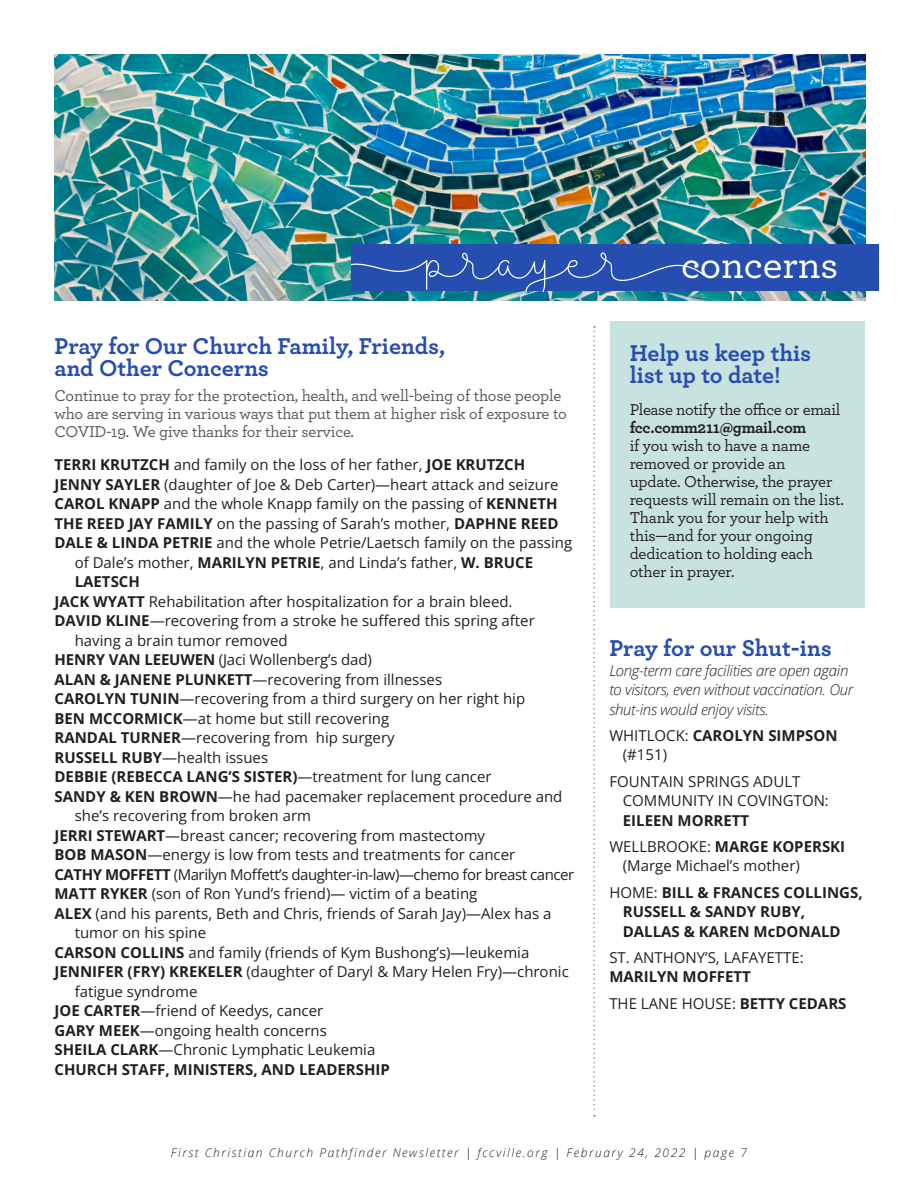
<style>
.page{position:relative;width:918px;height:1188px;background:#fff}
.page>*{position:absolute;margin:0;border:0;box-sizing:border-box;transform-origin:0 0}
.t1{font:500 40.65px "Archer";letter-spacing:-.01em;color:#fff}
.Prayer_list{font:700 24px/22.5px "Archer";color:#264db0}
.Body_copy{font:700 24px/22.5px "Archer";color:#264db0}
.Prayer_list-2{font:500 16.5px/18px "Archer";letter-spacing:-.015em;color:#231f20}
.Body_copy-2{font:500 16.5px/18px "Archer";letter-spacing:-.01em;color:#57585a}
.Prayer_list-3{font:15px/19.5px "Open Sans";color:#231f20}
.Prayer_list-4{font:700 15px/19.5px "Open Sans";color:#231f20}
.Prayer_list-5{font:italic 300 15px/19.5px "Open Sans";letter-spacing:-.02em;color:#231f20}
.Prayer_list-6{font:15px "Open Sans";letter-spacing:-.03em;color:#231f20}
.Body_copy-3{font:italic 300 12px "Open Sans";letter-spacing:.13em;color:#231f20}
.s1{font-weight:700}
.s2{font-weight:400}
</style>
<div class="page">
<img style="left:54px;top:54px;width:812px;height:246px">
<svg style="left:593px;top:326px;width:2px;height:790px"></svg>
<div style="left:352px;top:244px;width:527px;height:47px;background:#264db0"></div>
<svg style="left:352px;top:252px;width:353px;height:39px"></svg>
<div style="left:610px;top:321px;width:255px;height:286px;background:#c8e2e0"></div>
<p class="Prayer_list" style="left:55px;top:333px;width:392px">Pray for Our Church Family, Friends, and Other Concerns</p>
<p class="Body_copy-2" style="left:55px;top:386px;width:514px">Continue to pray for the protection, health, and well-being of those people who are serving in various ways that put them at higher risk of exposure to<br>COVID-19. We give thanks for their service.</p>
<p class="Prayer_list-3" style="left:55px;top:455px;width:472px"><span class="s1">TERRI KRUTZCH</span> and family on the loss of her father, <span class="s1">JOE KRUTZCH</span></p>
<p class="Prayer_list-3" style="left:55px;top:474px;width:506px"><span class="s1">JENNY SAYLER</span> (daughter of Joe &amp; Deb Carter)—heart attack and seizure</p>
<p class="Prayer_list-3" style="left:55px;top:494px;width:505px"><span class="s1">CAROL KNAPP</span> and the whole Knapp family on the passing of <span class="s1">KENNETH</span></p>
<p class="Prayer_list-3" style="left:55px;top:513px;width:506px"><span class="s1">THE REED JAY FAMILY</span> on the passing of Sarah’s mother, <span class="s1">DAPHNE REED</span></p>
<p class="Prayer_list-3" style="left:75px;top:533px;width:499px;text-indent:-20px"><span class="s1">DALE &amp; LINDA PETRIE</span> and the whole Petrie/Laetsch family on the passing of Dale’s mother, <span class="s1">MARILYN PETRIE</span>, and Linda’s father, <span class="s1">W. BRUCE<br>LAETSCH</span></p>
<p class="Prayer_list-3" style="left:55px;top:591px;width:460px"><span class="s1">JACK WYATT</span> Rehabilitation after hospitalization for a brain bleed.</p>
<p class="Prayer_list-3" style="left:75px;top:611px;width:462px;text-indent:-20px"><span class="s1">DAVID KLINE</span>—recovering from a stroke he suffered this spring after having a brain tumor removed</p>
<p class="Prayer_list-3" style="left:55px;top:650px;width:319px"><span class="s1">HENRY VAN LEEUWEN</span> (Jaci Wollenberg’s dad)</p>
<p class="Prayer_list-3" style="left:55px;top:669px;width:389px"><span class="s1">ALAN &amp; JANENE PLUNKETT</span>—recovering from illnesses</p>
<p class="Prayer_list-3" style="left:55px;top:689px;width:472px"><span class="s1">CAROLYN TUNIN</span>—recovering from a third surgery on her right hip</p>
<p class="Prayer_list-3" style="left:55px;top:708px;width:336px"><span class="s1">BEN MCCORMICK</span>—at home but still recovering</p>
<p class="Prayer_list-3" style="left:55px;top:728px;width:342px"><span class="s1">RANDAL TURNER</span>—recovering from hip surgery</p>
<p class="Prayer_list-3" style="left:55px;top:747px;width:215px"><span class="s1">RUSSELL RUBY</span>—health issues</p>
<p class="Prayer_list-4" style="left:55px;top:767px;width:439px">DEBBIE (REBECCA LANG’S SISTER)<span class="s2">—treatment for lung cancer</span></p>
<p class="Prayer_list-3" style="left:75px;top:786px;width:489px;text-indent:-20px"><span class="s1">SANDY &amp; KEN BROWN</span>—he had pacemaker replacement procedure and she’s recovering from broken arm</p>
<p class="Prayer_list-3" style="left:55px;top:825px;width:432px"><span class="s1">JERRI STEWART</span>—breast cancer; recovering from mastectomy</p>
<p class="Prayer_list-3" style="left:55px;top:845px;width:462px"><span class="s1">BOB MASON</span>—energy is low from tests and treatments for cancer</p>
<p class="Prayer_list-6" style="left:55px;top:864px;width:521px"><span class="s1">CATHY MOFFETT</span> (Marilyn Moffett’s daughter-in-law)—chemo for breast cancer</p>
<p class="Prayer_list-3" style="left:55px;top:884px;width:424px"><span class="s1">MATT RYKER</span> (son of Ron Yund’s friend)— victim of a beating</p>
<p class="Prayer_list-3" style="left:75px;top:903px;width:478px;text-indent:-20px"><span class="s1">ALEX</span> (and his parents, Beth and Chris, friends of Sarah Jay)—Alex has a tumor on his spine</p>
<p class="Prayer_list-3" style="left:55px;top:942px;width:476px"><span class="s1">CARSON COLLINS</span> and family (friends of Kym Bushong’s)—leukemia</p>
<p class="Prayer_list-3" style="left:75px;top:962px;width:496px;text-indent:-20px"><span class="s1">JENNIFER (FRY) KREKELER</span> (daughter of Daryl &amp; Mary Helen Fry)—chronic fatigue syndrome</p>
<p class="Prayer_list-3" style="left:55px;top:1001px;width:270px"><span class="s1">JOE CARTER</span>—friend of Keedys, cancer</p>
<p class="Prayer_list-3" style="left:55px;top:1020px;width:274px"><span class="s1">GARY MEEK</span>—ongoing health concerns</p>
<p class="Prayer_list-3" style="left:55px;top:1040px;width:322px"><span class="s1">SHEILA CLARK</span>—Chronic Lymphatic Leukemia</p>
<p class="Prayer_list-4" style="left:55px;top:1059px;width:337px">CHURCH STAFF, MINISTERS, AND LEADERSHIP</p>
<p class="t1" style="left:681px;top:235px;width:159px">concerns</p>
<p class="Body_copy" style="left:630px;top:340px;width:183px">Help us keep this list up to date!</p>
<p class="Prayer_list-2" style="left:630px;top:400px;width:216px">Please notify the office or email <span class="s1">fcc.comm211@gmail.com<br></span>if you wish to have a name removed or provide an<br>update. Otherwise, the prayer requests will remain on the list.<br>Thank you for your help with this—and for your ongoing dedication to holding each other in prayer.</p>
<p class="Body_copy" style="left:609px;top:635px;width:224px">Pray for our Shut-ins</p>
<p class="Prayer_list-5" style="left:609px;top:660px;width:246px">Long-term care facilities are open again to visitors, even without vaccination. Our shut-ins would enjoy visits.</p>
<p class="Prayer_list-3" style="left:623px;top:725px;width:216px;text-indent:-14px">WHITLOCK: <span class="s1">CAROLYN SIMPSON </span>(#151)</p>
<p class="Prayer_list-3" style="left:623px;top:771px;width:208px;text-indent:-14px">FOUNTAIN SPRINGS ADULT<br>COMMUNITY IN COVINGTON:<br><span class="s1">EILEEN MORRETT</span></p>
<p class="Prayer_list-3" style="left:623px;top:836px;width:224px;text-indent:-14px">WELLBROOKE: <span class="s1">MARGE KOPERSKI </span>(Marge Michael’s mother)</p>
<p class="Prayer_list-4" style="left:623px;top:882px;width:241px;text-indent:-14px"><span class="s2">HOME:</span> BILL &amp; FRANCES COLLINGS,<br>RUSSELL &amp; SANDY RUBY,<br>DALLAS &amp; KAREN McDONALD</p>
<p class="Prayer_list-3" style="left:609px;top:947px;width:196px">ST. ANTHONY’S, LAFAYETTE:<br><span class="s1">MARILYN MOFFETT</span></p>
<p class="Prayer_list-3" style="left:609px;top:993px;width:239px">THE LANE HOUSE: <span class="s1">BETTY CEDARS</span></p>
<p class="Body_copy-3" style="left:171px;top:1144px;width:578px">First Christian Church Pathfinder Newsletter | fccville.org | February 24, 2022 | page 7</p>
</div>
